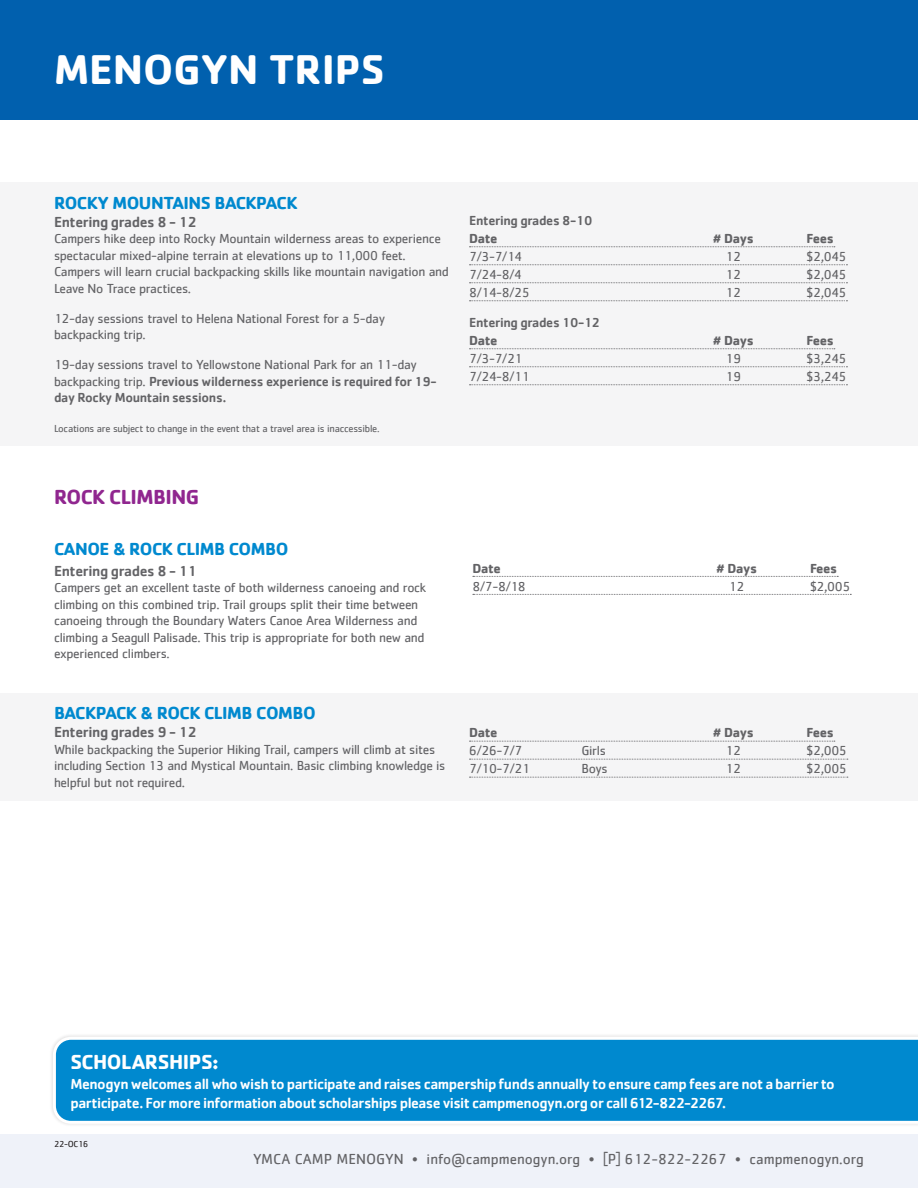
<style>
.page{position:relative;width:918px;height:1188px;background:#fff}
.page>*{position:absolute;margin:0;border:0;box-sizing:border-box;transform-origin:0 0}
.t1{font:700 42.9px "Cachet";color:#fff}
.t2{font:700 21px "Cachet";letter-spacing:-.02em;color:#fff}
.t3{font:700 21px "Cachet";letter-spacing:-.025em;color:#90268f}
.t4{font:700 18px "Cachet";letter-spacing:-.025em;color:#0089cf}
.t5{font:500 15px/19.5px "Cachet";letter-spacing:-.035em;color:#fff}
.t6{font:15px "Cachet";color:#636366}
.t7{font:500 15px "Cachet";letter-spacing:-.025em;color:#636366}
.t8{font:13.5px/16.5px "Cachet";letter-spacing:-.025em;color:#636366}
.t9{font:700 13.5px "Cachet";letter-spacing:-.025em;color:#636366}
.t10{font:500 13.5px "Cachet";letter-spacing:-.025em;color:#636366}
.t11{font:10.5px "Cachet";letter-spacing:-.025em;color:#636366}
.t12{font:9px "Cachet";letter-spacing:-.03em;color:#231f20}
.s1{font-weight:500}
</style>
<div class="page">
<div style="left:0;top:0;width:918px;height:120px;background:#0160ae"></div>
<div style="left:0;top:1134px;width:918px;height:54px;background:#eff2f9"></div>
<div style="left:50px;top:1033px;width:868px;height:94px;background:#f9f9f9"></div>
<div style="left:52px;top:1036px;width:866px;height:85px;background:#0089cf"></div>
<svg style="left:473px;top:576px;width:365px;height:1px"></svg>
<svg style="left:473px;top:594px;width:378px;height:1px"></svg>
<div style="left:0;top:693px;width:918px;height:108px;background:#f5f5f6"></div>
<svg style="left:470px;top:741px;width:365px;height:1px"></svg>
<svg style="left:470px;top:759px;width:378px;height:1px"></svg>
<svg style="left:470px;top:777px;width:378px;height:1px"></svg>
<div style="left:0;top:183px;width:918px;height:263px;background:#f5f5f6"></div>
<svg style="left:470px;top:246px;width:365px;height:1px"></svg>
<svg style="left:470px;top:264px;width:377px;height:1px"></svg>
<svg style="left:470px;top:282px;width:377px;height:1px"></svg>
<svg style="left:470px;top:300px;width:377px;height:1px"></svg>
<svg style="left:470px;top:348px;width:365px;height:1px"></svg>
<svg style="left:470px;top:366px;width:377px;height:1px"></svg>
<svg style="left:470px;top:384px;width:377px;height:1px"></svg>
<h1 class="t1" style="left:54px;top:42px;width:332px">MENOGYN TRIPS</h1>
<h3 class="t4" style="left:54px;top:191px;width:245px">ROCKY MOUNTAINS BACKPACK</h3>
<p class="t7" style="left:54px;top:212px;width:144px">Entering grades 8 - 12</p>
<p class="t8" style="left:54px;top:230px;width:396px">Campers hike deep into Rocky Mountain wilderness areas to experience spectacular mixed-alpine terrain at elevations up to 11,000 feet.<br>Campers will learn crucial backpacking skills like mountain navigation and Leave No Trace practices.</p>
<p class="t8" style="left:54px;top:310px;width:333px">12-day sessions travel to Helena National Forest for a 5-day backpacking trip.</p>
<p class="t8" style="left:54px;top:356px;width:384px">19-day sessions travel to Yellowstone National Park for an 11-day backpacking trip. <span class="s1">Previous wilderness experience is required for 19- day Rocky Mountain sessions.</span></p>
<p class="t11" style="left:54px;top:422px;width:327px">Locations are subject to change in the event that a travel area is inaccessible.</p>
<p class="t10" style="left:469px;top:212px;width:125px">Entering grades 8-10</p>
<p class="t9" style="left:469px;top:230px;width:30px">Date</p>
<p class="t9" style="left:713px;top:230px;width:42px"># Days</p>
<p class="t9" style="left:807px;top:230px;width:29px">Fees</p>
<p class="t8" style="left:469px;top:248px;width:54px">7/3-7/14</p>
<p class="t8" style="left:726px;top:248px;width:17px">12</p>
<p class="t8" style="left:807px;top:248px;width:41px">$2,045</p>
<p class="t8" style="left:469px;top:266px;width:54px">7/24-8/4</p>
<p class="t8" style="left:726px;top:266px;width:17px">12</p>
<p class="t8" style="left:807px;top:266px;width:41px">$2,045</p>
<p class="t8" style="left:469px;top:284px;width:62px">8/14-8/25</p>
<p class="t8" style="left:726px;top:284px;width:17px">12</p>
<p class="t8" style="left:807px;top:284px;width:41px">$2,045</p>
<p class="t10" style="left:469px;top:314px;width:133px">Entering grades 10-12</p>
<p class="t9" style="left:469px;top:332px;width:30px">Date</p>
<p class="t9" style="left:713px;top:332px;width:42px"># Days</p>
<p class="t9" style="left:807px;top:332px;width:29px">Fees</p>
<p class="t8" style="left:469px;top:350px;width:55px">7/3-7/21</p>
<p class="t8" style="left:726px;top:350px;width:17px">19</p>
<p class="t8" style="left:807px;top:350px;width:41px">$3,245</p>
<p class="t8" style="left:469px;top:368px;width:62px">7/24-8/11</p>
<p class="t8" style="left:726px;top:368px;width:17px">19</p>
<p class="t8" style="left:807px;top:368px;width:41px">$3,245</p>
<h2 class="t3" style="left:54px;top:483px;width:147px">ROCK CLIMBING</h2>
<h3 class="t4" style="left:54px;top:537px;width:236px">CANOE &amp; ROCK CLIMB COMBO</h3>
<p class="t7" style="left:54px;top:561px;width:144px">Entering grades 8 - 11</p>
<p class="t8" style="left:54px;top:579px;width:374px">Campers get an excellent taste of both wilderness canoeing and rock climbing on this combined trip. Trail groups split their time between canoeing through the Boundary Waters Canoe Area Wilderness and climbing a Seagull Palisade. This trip is appropriate for both new and experienced climbers.</p>
<h3 class="t4" style="left:54px;top:702px;width:263px">BACKPACK &amp; ROCK CLIMB COMBO</h3>
<p class="t7" style="left:54px;top:723px;width:144px">Entering grades 9 - 12</p>
<p class="t8" style="left:54px;top:741px;width:393px">While backpacking the Superior Hiking Trail, campers will climb at sites including Section 13 and Mystical Mountain. Basic climbing knowledge is helpful but not required.</p>
<p class="t9" style="left:472px;top:559px;width:30px">Date</p>
<p class="t9" style="left:716px;top:559px;width:42px"># Days</p>
<p class="t9" style="left:810px;top:559px;width:29px">Fees</p>
<p class="t8" style="left:472px;top:578px;width:55px">8/7-8/18</p>
<p class="t8" style="left:729px;top:578px;width:17px">12</p>
<p class="t8" style="left:810px;top:578px;width:42px">$2,005</p>
<p class="t9" style="left:469px;top:724px;width:30px">Date</p>
<p class="t9" style="left:713px;top:724px;width:42px"># Days</p>
<p class="t9" style="left:807px;top:724px;width:29px">Fees</p>
<p class="t8" style="left:469px;top:742px;width:55px">6/26-7/7</p>
<p class="t8" style="left:582px;top:742px;width:26px">Girls</p>
<p class="t8" style="left:726px;top:742px;width:17px">12</p>
<p class="t8" style="left:807px;top:742px;width:42px">$2,005</p>
<p class="t8" style="left:469px;top:760px;width:63px">7/10-7/21</p>
<p class="t8" style="left:582px;top:760px;width:28px">Boys</p>
<p class="t8" style="left:726px;top:760px;width:17px">12</p>
<p class="t8" style="left:807px;top:760px;width:42px">$2,005</p>
<h2 class="t2" style="left:70px;top:1048px;width:150px">SCHOLARSHIPS:</h2>
<p class="t5" style="left:70px;top:1073px;width:766px">Menogyn welcomes all who wish to participate and raises campership funds annually to ensure camp fees are not a barrier to participate. For more information about scholarships please visit campmenogyn.org or call 612-822-2267.</p>
<p class="t12" style="left:54px;top:1139px;width:36px">22-OC16</p>
<p class="t6" style="left:253px;top:1150px;width:612px">YMCA CAMP MENOGYN • info@campmenogyn.org • [P] 612-822-2267 • campmenogyn.org</p>
</div>
